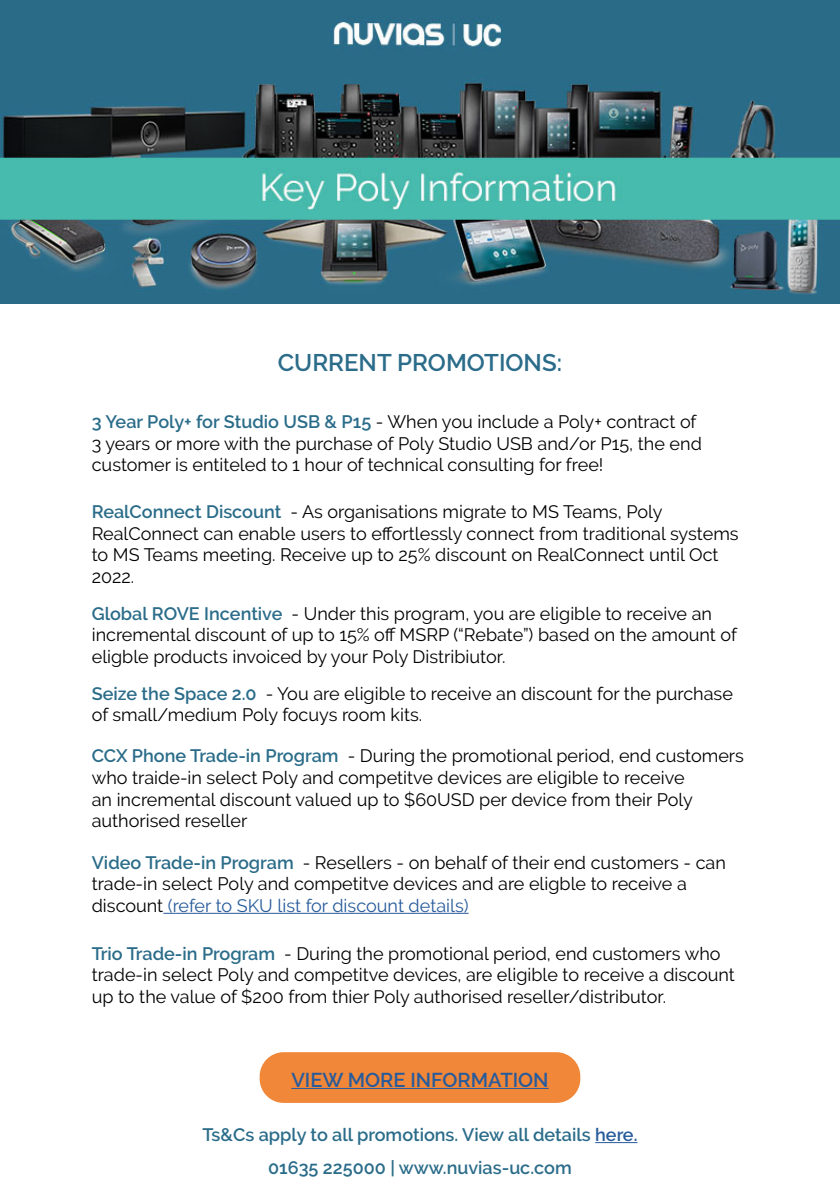
<style>
.page{position:relative;width:840px;height:1191px;background:#fff}
.page>*{position:absolute;margin:0;border:0;box-sizing:border-box;transform-origin:0 0}
.t1{font:600 24px "Raleway";color:#2a6c89}
.t2{font:600 20px "Raleway";color:#275b9b}
.t3{font:18px/21.6px "Raleway";color:#000}
.t4{font:600 18px/32.6px "Raleway";color:#2a6c89;text-align:center}
.s1{font-weight:600;color:#2a6c89}
.s2{color:#275b9b}
</style>
<div class="page">
<img style="left:0;top:0;width:839px;height:303px">
<hr style="left:163px;top:913px;width:305px;height:1px;background:#275b9b">
<hr style="left:595px;top:1142px;width:42px;height:1px;background:#275b9b">
<div style="left:259px;top:1052px;width:321px;height:51px;background:#f18739;border-radius:24px"></div>
<hr style="left:291px;top:1088px;width:257px;height:1px;background:#275b9b">
<h1 class="t1" style="left:278px;top:349px;width:285px">CURRENT PROMOTIONS:</h1>
<p class="t3" style="left:92px;top:411px;width:611px"><span class="s1">3 Year Poly+ for Studio USB &amp; P15</span> - When you include a Poly+ contract of<br>3 years or more with the purchase of Poly Studio USB and/or P15, the end customer is entiteled to 1 hour of technical consulting for free!</p>
<p class="t3" style="left:92px;top:501px;width:648px"><span class="s1">RealConnect Discount</span> - As organisations migrate to MS Teams, Poly RealConnect can enable users to effortlessly connect from traditional systems to MS Teams meeting. Receive up to 25% discount on RealConnect until Oct 2022.</p>
<p class="t3" style="left:92px;top:602px;width:646px"><span class="s1">Global ROVE Incentive</span> - Under this program, you are eligible to receive an incremental discount of up to 15% off MSRP (“Rebate”) based on the amount of eligble products invoiced by your Poly Distribiutor.</p>
<p class="t3" style="left:92px;top:682px;width:642px"><span class="s1">Seize the Space 2.0</span> - You are eligible to receive an discount for the purchase of small/medium Poly focuys room kits.</p>
<p class="t3" style="left:92px;top:745px;width:653px"><span class="s1">CCX Phone Trade-in Program</span> - During the promotional period, end customers who traide-in select Poly and competitve devices are eligible to receive<br>an incremental discount valued up to $60USD per device from their Poly authorised reseller</p>
<p class="t3" style="left:92px;top:851px;width:635px"><span class="s1">Video Trade-in Program</span> - Resellers - on behalf of their end customers - can trade-in select Poly and competitve devices and are eligble to receive a discount <span class="s2">(refer to SKU list for discount details)</span></p>
<p class="t3" style="left:92px;top:942px;width:644px"><span class="s1">Trio Trade-in Program</span> - During the promotional period, end customers who trade-in select Poly and competitve devices, are eligible to receive a discount up to the value of $200 from thier Poly authorised reseller/distributor.</p>
<p class="t2" style="left:291px;top:1068px;width:258px">VIEW MORE INFORMATION</p>
<p class="t4" style="left:202px;top:1118px;width:436px">Ts&amp;Cs apply to all promotions. View all details <span class="s2">here.<br></span>01635 225000 | www.nuvias-uc.com</p>
</div>
